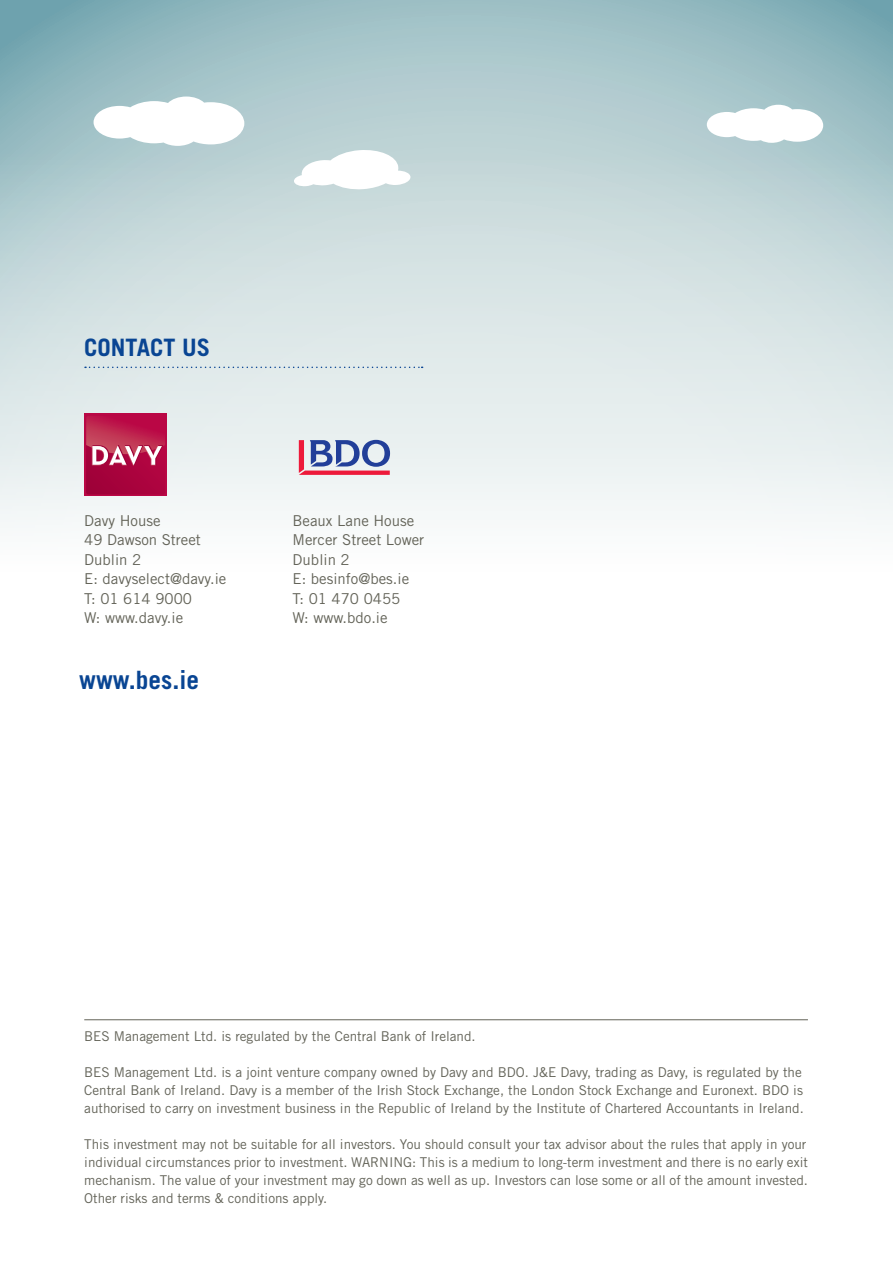
<style>
.page{position:relative;width:893px;height:1263px;background:#fff}
.page>*{position:absolute;margin:0;border:0;box-sizing:border-box;transform-origin:0 0}
.t1{font:700 25.2px "Trade Gothic";color:#094593}
.t2{font:700 24px "Trade Gothic";color:#094593}
.t3{font:15px/19.5px "Trade Gothic";color:#636358}
.t4{font:13.5px/18px "Trade Gothic";color:#636358}
.t5{font:italic 13.5px "Trade Gothic";color:#828176}
</style>
<div class="page">
<svg style="left:0;top:0;width:893px;height:522px;background:#cddddf"></svg>
<div style="left:84px;top:414px;width:83px;height:82px;background:#ba0745"></div>
<svg style="left:86px;top:416px;width:79px;height:78px"></svg>
<svg style="left:85px;top:367px;width:338px;height:1px"></svg>
<hr style="left:84px;top:1019px;width:724px;height:1px;background:#636358">
<svg style="left:535px;top:15px;width:358px;height:128px;background:#a7c5ca"></svg>
<svg style="left:94px;top:97px;width:150px;height:49px"></svg>
<svg style="left:294px;top:149px;width:117px;height:41px"></svg>
<svg style="left:299px;top:440px;width:91px;height:35px;background:#a892b5"></svg>
<h2 class="t2" style="left:84px;top:333px;width:127px">CONTACT US</h2>
<p class="t3" style="left:84px;top:510px;width:144px">Davy House<br>49 Dawson Street<br>Dublin 2<br>E: davyselect@davy.ie<br>T: 01 614 9000<br>W: www.davy.ie</p>
<p class="t3" style="left:293px;top:510px;width:133px">Beaux Lane House<br>Mercer Street Lower<br>Dublin 2<br>E: besinfo@bes.ie<br>T: 01 470 0455<br>W: www.bdo.ie</p>
<h1 class="t1" style="left:79px;top:664px;width:121px">www.bes.ie</h1>
<p class="t4" style="left:84px;top:1027px;width:393px">BES Management Ltd. is regulated by the Central Bank of Ireland.</p>
<p class="t4" style="left:84px;top:1063px;width:721px">BES Management Ltd. is a joint venture company owned by Davy and BDO. J&amp;E Davy, trading as Davy, is regulated by the<br>Central Bank of Ireland. Davy is a member of the Irish Stock Exchange, the London Stock Exchange and Euronext. BDO is authorised to carry on investment business in the Republic of Ireland by the Institute of Chartered Accountants in Ireland.</p>
<p class="t4" style="left:84px;top:1135px;width:725px;text-align:justify">This investment may not be suitable for all investors. You should consult your tax advisor about the rules that apply in your individual circumstances prior to investment. WARNING: This is a medium to long-term investment and there is no early exit mechanism. The value of your investment may go down as well as up. Investors can lose some or all of the amount invested.<br>Other risks and terms &amp; conditions apply.</p>
<p class="t5" style="left:85px;top:1196px;width:50px">page 32</p>
</div>
